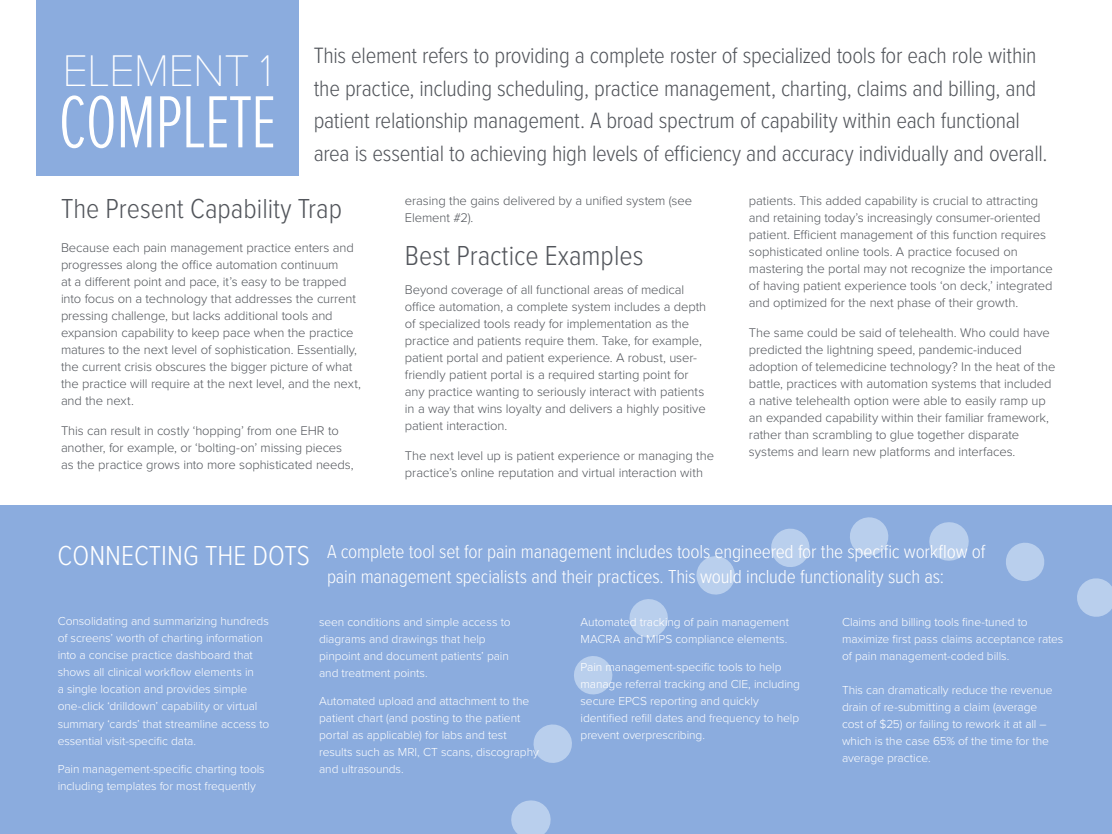
<style>
.page{position:relative;width:1112px;height:834px;background:#fff}
.page>*{position:absolute;margin:0;border:0;box-sizing:border-box;transform-origin:0 0}
.t1{font:300 76.5px "Proxima Nova Ex Cn";letter-spacing:-.02em;color:#fff}
.t2{font:100 46px "Proxima Nova T";letter-spacing:-.02em;color:#fff}
.t3{font:300 28.5px "Proxima Nova Cond";color:#52555b}
.t4{font:300 23px/32.5px "Proxima Nova Cond";letter-spacing:-.015em;color:#52555b}
.t5{font:300 19.5px/25px "Proxima Nova Cond";letter-spacing:-.01em;color:#fff}
.t6{font:300 13px/17px "Proxima Nova";letter-spacing:-.01em;color:#52555b}
.t7{font:300 12px/17px "Proxima Nova";letter-spacing:-.01em;color:#fff}
.s1{font-size:28.5px}
</style>
<div class="page">
<div style="left:36px;top:0;width:263px;height:176px;background:#8bacde"></div>
<div style="left:0;top:505px;width:1112px;height:329px;background:#8bacde"></div>
<svg style="left:940px;top:522px;width:172px;height:95px"></svg>
<svg style="left:511px;top:517px;width:378px;height:312px"></svg>
<hr style="left:949px;top:522px;width:1px;height:39px;background:#fff">
<hr style="left:530px;top:800px;width:1px;height:34px;background:#fff">
<p class="t4" style="left:314px;top:38px;width:735px">This element refers to providing a complete roster of specialized tools for each role within the practice, including scheduling, practice management, charting, claims and billing, and patient relationship management. A broad spectrum of capability within each functional area is essential to achieving high levels of efficiency and accuracy individually and overall.</p>
<h3 class="t3" style="left:61px;top:187px;width:283px">The Present Capability Trap</h3>
<p class="t6" style="left:61px;top:238px;width:301px">Because each pain management practice enters and progresses along the office automation continuum<br>at a different point and pace, it’s easy to be trapped into focus on a technology that addresses the current pressing challenge, but lacks additional tools and expansion capability to keep pace when the practice matures to the next level of sophistication. Essentially, the current crisis obscures the bigger picture of what the practice will require at the next level, and the next, and the next.</p>
<p class="t6" style="left:61px;top:421px;width:294px">This can result in costly ‘hopping’ from one EHR to another, for example, or ‘bolting-on’ missing pieces as the practice grows into more sophisticated needs,</p>
<h2 class="t2" style="left:62px;top:37px;width:212px">ELEMENT 1</h2>
<h1 class="t1" style="left:58px;top:66px;width:220px">COMPLETE</h1>
<p class="t6" style="left:405px;top:192px;width:289px">erasing the gains delivered by a unified system (see<br>Element #2).</p>
<h3 class="t3" style="left:405px;top:234px;width:240px">Best Practice Examples</h3>
<p class="t6" style="left:405px;top:281px;width:303px">Beyond coverage of all functional areas of medical office automation, a complete system includes a depth of specialized tools ready for implementation as the practice and patients require them. Take, for example, patient portal and patient experience. A robust, user&shy;friendly patient portal is a required starting point for any practice wanting to seriously interact with patients in a way that wins loyalty and delivers a highly positive patient interaction.</p>
<p class="t6" style="left:405px;top:446px;width:311px">The next level up is patient experience or managing the practice’s online reputation and virtual interaction with</p>
<p class="t6" style="left:749px;top:192px;width:305px">patients. This added capability is crucial to attracting and retaining today’s increasingly consumer-oriented patient. Efficient management of this function requires sophisticated online tools. A practice focused on mastering the portal may not recognize the importance of having patient experience tools ‘on deck,’ integrated and optimized for the next phase of their growth.</p>
<p class="t6" style="left:749px;top:323px;width:308px">The same could be said of telehealth. Who could have predicted the lightning speed, pandemic-induced adoption of telemedicine technology? In the heat of the battle, practices with automation systems that included a native telehealth option were able to easily ramp up an expanded capability within their familiar framework, rather than scrambling to glue together disparate systems and learn new platforms and interfaces.</p>
<h3 class="t5" style="left:327px;top:538px;width:660px;text-indent:-269px"><span class="s1">CONNECTING THE DOTS</span> A complete tool set for pain management includes tools engineered for the specific workflow of pain management specialists and their practices. This would include functionality such as:</h3>
<p class="t7" style="left:58px;top:612px;width:213px">Consolidating and summarizing hundreds of screens’ worth of charting information into a concise practice dashboard that shows all clinical workflow elements in<br>a single location and provides simple one-click ‘drilldown’ capability or virtual summary ‘cards’ that streamline access to essential visit-specific data.</p>
<p class="t7" style="left:58px;top:759px;width:209px">Pain management-specific charting tools including templates for most frequently</p>
<p class="t7" style="left:842px;top:612px;width:223px">Claims and billing tools fine-tuned to maximize first pass claims acceptance rates of pain management-coded bills.</p>
<p class="t7" style="left:842px;top:680px;width:212px">This can dramatically reduce the revenue drain of re-submitting a claim (average cost of $25) or failing to rework it at all – which is the case 65% of the time for the average practice.</p>
<p class="t7" style="left:581px;top:612px;width:210px">Automated tracking of pain management<br>MACRA and MIPS compliance elements.</p>
<p class="t7" style="left:581px;top:657px;width:221px">Pain management-specific tools to help manage referral tracking and CIE, including secure EPCS reporting and quickly identified refill dates and frequency to help prevent overprescribing.</p>
<p class="t7" style="left:319px;top:612px;width:193px">seen conditions and simple access to diagrams and drawings that help pinpoint and document patients’ pain and treatment points.</p>
<p class="t7" style="left:319px;top:691px;width:221px">Automated upload and attachment to the patient chart (and posting to the patient portal as applicable) for labs and test results such as MRI, CT scans, discography and ultrasounds.</p>
</div>
